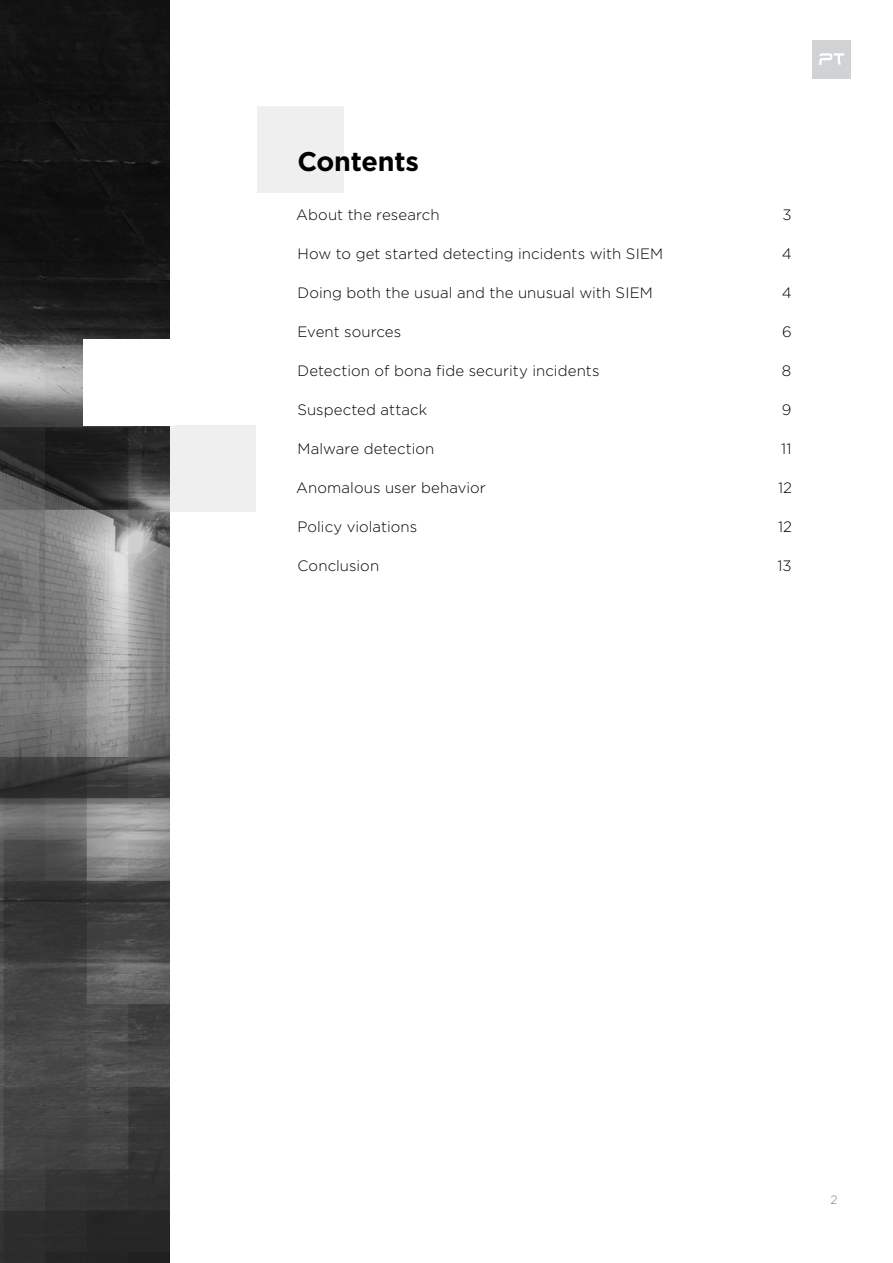
<style>
.page{position:relative;width:893px;height:1263px;background:#fff}
.page>*{position:absolute;margin:0;border:0;box-sizing:border-box;transform-origin:0 0}
.t1{font:700 27px "Gotham Pro";letter-spacing:-.01em;color:#000}
.t2{font:300 15px "Gotham Pro";letter-spacing:.005em;color:#000}
.t3{font:300 12px "Gotham Pro";color:#808284}
</style>
<div class="page">
<div style="left:257px;top:106px;width:86px;height:86px;background:#efefef"></div>
<div style="left:170px;top:425px;width:86px;height:86px;background:#efefef"></div>
<img style="left:0;top:0;width:170px;height:1263px">
<div style="left:83px;top:339px;width:90px;height:86px;background:#fff"></div>
<div style="left:812px;top:40px;width:39px;height:39px;background:#d1d2d4"></div>
<svg style="left:819px;top:53px;width:25px;height:12px"></svg>
<h1 class="t1" style="left:297px;top:151px;width:123px">Contents</h1>
<p class="t2" style="left:296px;top:208px;width:145px">About the research</p>
<p class="t2" style="left:783px;top:208px;width:11px">3</p>
<p class="t2" style="left:298px;top:247px;width:367px">How to get started detecting incidents with SIEM</p>
<p class="t2" style="left:782px;top:247px;width:11px">4</p>
<p class="t2" style="left:298px;top:286px;width:357px">Doing both the usual and the unusual with SIEM</p>
<p class="t2" style="left:782px;top:286px;width:11px">4</p>
<p class="t2" style="left:298px;top:325px;width:105px">Event sources</p>
<p class="t2" style="left:782px;top:325px;width:11px">6</p>
<p class="t2" style="left:298px;top:362px;width:303px">Detection of bona fide security incidents</p>
<p class="t2" style="left:782px;top:362px;width:11px">8</p>
<p class="t2" style="left:297px;top:403px;width:131px">Suspected attack</p>
<p class="t2" style="left:782px;top:403px;width:11px">9</p>
<p class="t2" style="left:298px;top:442px;width:138px">Malware detection</p>
<p class="t2" style="left:781px;top:442px;width:12px">11</p>
<p class="t2" style="left:296px;top:481px;width:191px">Anomalous user behavior</p>
<p class="t2" style="left:778px;top:481px;width:15px">12</p>
<p class="t2" style="left:298px;top:518px;width:121px">Policy violations</p>
<p class="t2" style="left:778px;top:518px;width:15px">12</p>
<p class="t2" style="left:297px;top:559px;width:83px">Conclusion</p>
<p class="t2" style="left:777px;top:559px;width:16px">13</p>
<p class="t3" style="left:830px;top:1195px;width:9px">2</p>
</div>
